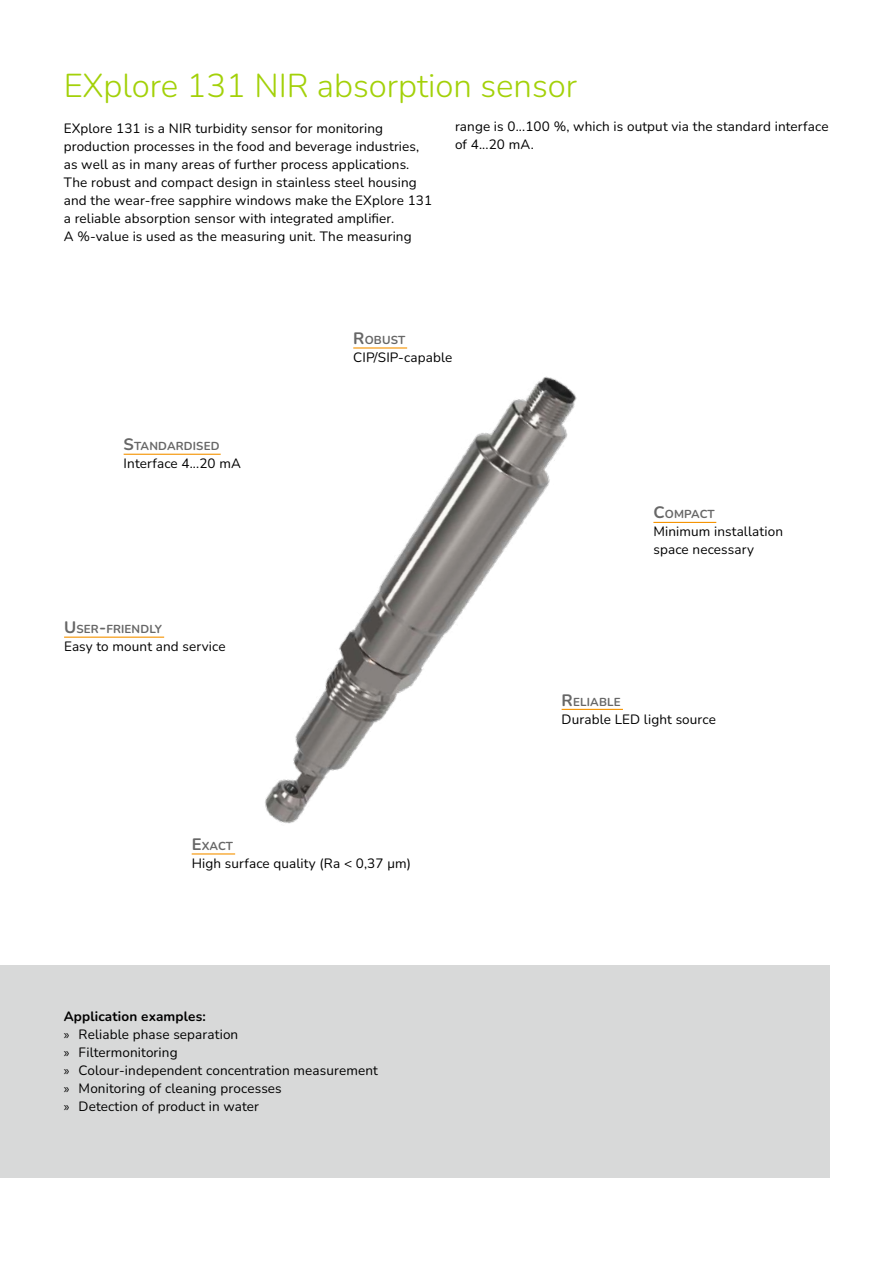
<style>
.page{position:relative;width:893px;height:1263px;background:#fff}
.page>*{position:absolute;margin:0;border:0;box-sizing:border-box;transform-origin:0 0}
.t1{font:300 33px "Nunito";color:#a3d109}
.t2{font:13.5px/18px "Nunito";letter-spacing:.01em;color:#000}
.t3{font:700 11.55px "Nunito";letter-spacing:.015em;color:#676767}
.s1{font-size:16.5px}
.s2{font-weight:700}
.s3{font-family:"Myriad Pro"}
</style>
<div class="page">
<hr style="left:892px;top:965px;width:1px;height:213px;background:#d8d9d9">
<div style="left:0;top:965px;width:829px;height:213px;background:#d8d9d9"></div>
<hr style="left:64px;top:637px;width:100px;height:1px;background:#f59300">
<img style="left:73px;top:347px;width:644px;height:508px">
<h1 class="t1" style="left:64px;top:63px;width:515px">EXplore 131 NIR absorption sensor</h1>
<p class="t2" style="left:64px;top:119px;width:370px">EXplore 131 is a NIR turbidity sensor for monitoring production processes in the food and beverage industries, as well as in many areas of further process applications.<br>The robust and compact design in stainless steel housing and the wear-free sapphire windows make the EXplore 131 a reliable absorption sensor with integrated amplifier.<br>A %-value is used as the measuring unit. The measuring</p>
<p class="t2" style="left:455px;top:117px;width:375px">range is 0...100 %, which is output via the standard interface of 4...20 mA.</p>
<p class="t3" style="left:124px;top:438px;width:97px"><span class="s1">S</span>TANDARDISED</p>
<p class="t2" style="left:124px;top:454px;width:119px">Interface 4...20 mA</p>
<p class="t3" style="left:64px;top:621px;width:99px"><span class="s1">U</span>SER<span class="s1">-</span>FRIENDLY</p>
<p class="t2" style="left:64px;top:637px;width:163px">Easy to mount and service</p>
<p class="t3" style="left:353px;top:332px;width:53px"><span class="s1">R</span>OBUST</p>
<p class="t2" style="left:353px;top:348px;width:101px">CIP/SIP-capable</p>
<p class="t3" style="left:192px;top:838px;width:43px"><span class="s1">E</span> XACT</p>
<p class="t2" style="left:192px;top:854px;width:221px">High surface quality (Ra &lt; 0,37 μm)</p>
<p class="t2" style="left:64px;top:1007px;width:316px"><span class="s2">Application examples:<br></span><span class="s3">»</span> Reliable phase separation<br><span class="s3">»</span> Filtermonitoring<br><span class="s3">»</span> Colour-independent concentration measurement <span class="s3">»</span> Monitoring of cleaning processes<br><span class="s3">»</span> Detection of product in water</p>
<p class="t3" style="left:653px;top:506px;width:63px"><span class="s1">C</span>OMPACT</p>
<p class="t2" style="left:653px;top:522px;width:131px">Minimum installation space necessary</p>
<p class="t3" style="left:562px;top:694px;width:61px"><span class="s1">R</span> ELIABLE</p>
<p class="t2" style="left:562px;top:709px;width:156px">Durable LED light source</p>
</div>
